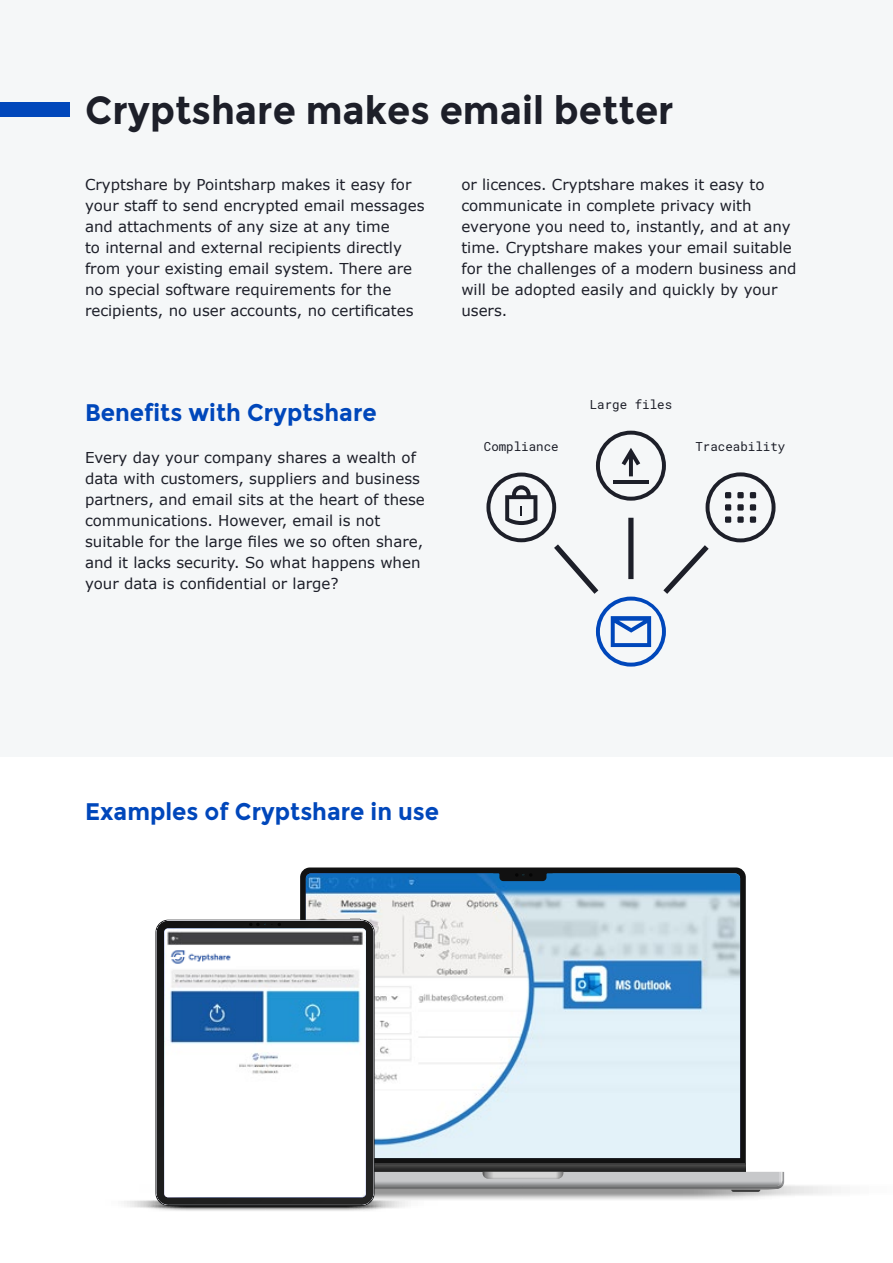
<style>
.page{position:relative;width:893px;height:1263px;background:#f5f7f8}
.page>*{position:absolute;margin:0;border:0;box-sizing:border-box;transform-origin:0 0}
.t1{font:700 39px "Pointsharp";color:#1d1f29;scale:.96 1}
.t2{font:700 24px "Pointsharp";color:#0047bb;scale:.96 1}
.t3{font:15px/21px "Verdana";color:#1d1f29}
.t4{font:12.45px "Roboto Mono";color:#1d1f29}
</style>
<div class="page">
<div style="left:0;top:757px;width:893px;height:506px;background:#fff"></div>
<svg style="left:300px;top:867px;width:446px;height:296px;background:#1f2021"></svg>
<svg style="left:375px;top:1178px;width:466px;height:22px"></svg>
<svg style="left:375px;top:1163px;width:371px;height:9px;background:#353535"></svg>
<svg style="left:375px;top:1172px;width:409px;height:20px;background:#aaabad"></svg>
<img style="left:306px;top:873px;width:434px;height:285px">
<svg style="left:493px;top:869px;width:60px;height:12px"></svg>
<svg style="left:124px;top:1195px;width:313px;height:16px"></svg>
<svg style="left:350px;top:919px;width:12px;height:1px"></svg>
<svg style="left:155px;top:920px;width:220px;height:286px;background:#313132"></svg>
<svg style="left:249px;top:923px;width:23px;height:3px"></svg>
<img style="left:164px;top:928px;width:202px;height:269px">
<img style="left:168px;top:946px;width:68px;height:22px">
<img style="left:251px;top:1052px;width:28px;height:9px">
<svg style="left:486px;top:431px;width:289px;height:236px"></svg>
<div style="left:628px;top:518px;width:5px;height:61px;background:#1d1f29"></div>
<div style="left:0;top:102px;width:69px;height:14px;background:#0047bb"></div>
<h1 class="t1" style="left:85px;top:87px;width:615px">Cryptshare makes email better</h1>
<p class="t3" style="left:85px;top:174px;width:341px">Cryptshare by Pointsharp makes it easy for your staff to send encrypted email messages and attachments of any size at any time<br>to internal and external recipients directly from your existing email system. There are no special software requirements for the recipients, no user accounts, no certificates</p>
<p class="t3" style="left:461px;top:174px;width:337px">or licences. Cryptshare makes it easy to communicate in complete privacy with everyone you need to, instantly, and at any time. Cryptshare makes your email suitable for the challenges of a modern business and will be adopted easily and quickly by your users.</p>
<h2 class="t2" style="left:85px;top:398px;width:305px">Benefits with Cryptshare</h2>
<p class="t3" style="left:85px;top:447px;width:341px">Every day your company shares a wealth of data with customers, suppliers and business partners, and email sits at the heart of these communications. However, email is not suitable for the large files we so often share, and it lacks security. So what happens when your data is confidential or large?</p>
<p class="t4" style="left:484px;top:437px;width:76px">Compliance</p>
<p class="t4" style="left:590px;top:396px;width:84px">Large files</p>
<p class="t4" style="left:695px;top:437px;width:91px">Traceability</p>
<h2 class="t2" style="left:85px;top:797px;width:370px">Examples of Cryptshare in use</h2>
</div>
